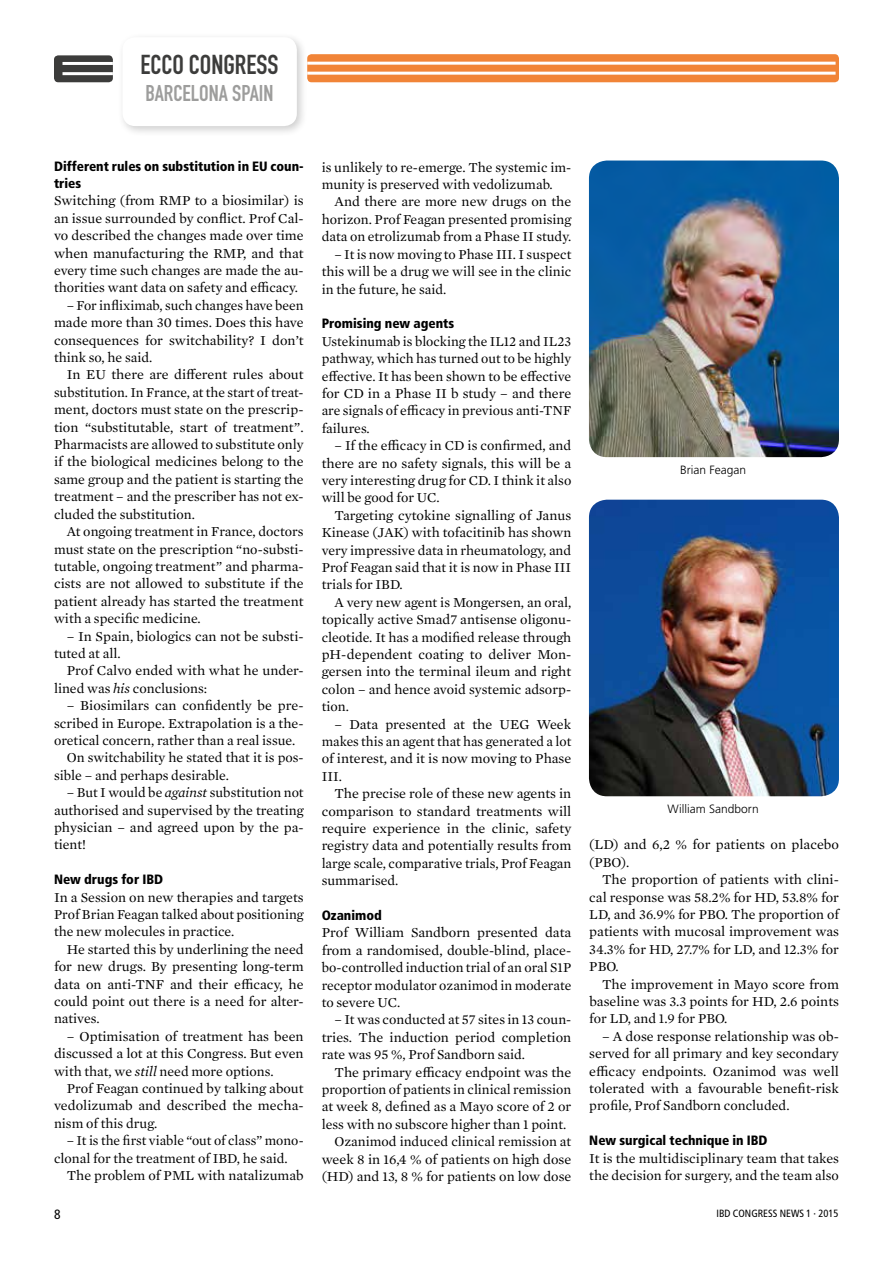
<style>
.page{position:relative;width:893px;height:1263px;background:#fff}
.page>*{position:absolute;margin:0;border:0;box-sizing:border-box;transform-origin:0 0}
.t1{font:27px "DIN Engschrift";color:#3c3c3b}
.t2{font:22.5px "DIN Engschrift";color:#9d9d9c}
.t3{font:13.95px/17.4px "Mercury Text G1";color:#000;text-align:justify}
.t4{font:900 condensed 13.5px/17.4px "Frutiger";color:#000}
.t5{font:condensed 13.5px "Frutiger";color:#000}
.t6{font:300 12px "Frutiger";color:#000}
.t7{font:condensed 10.5px "Frutiger";color:#000}
.s1{font-style:italic}
</style>
<div class="page">
<div style="left:54px;top:55px;width:59px;height:27px;background:#3c3c3b;border-radius:4px"></div>
<div style="left:117px;top:32px;width:191px;height:105px;background:#000;opacity:.2"></div>
<div style="left:123px;top:37px;width:174px;height:89px;background:#fff;border-radius:13px"></div>
<hr style="left:63px;top:62px;width:50px;height:3px;background:#fff">
<hr style="left:63px;top:72px;width:50px;height:3px;background:#fff">
<div style="left:307px;top:54px;width:532px;height:28px;background:#f18437;border-radius:4px"></div>
<hr style="left:307px;top:62px;width:529px;height:3px;background:#fff">
<hr style="left:307px;top:72px;width:529px;height:3px;background:#fff">
<img style="left:589px;top:161px;width:250px;height:296px">
<img style="left:589px;top:500px;width:250px;height:296px">
<h1 class="t1" style="left:140px;top:49px;width:139px">ECCO CONGRESS</h1>
<h2 class="t2" style="left:145px;top:80px;width:129px">BARCELONA SPAIN</h2>
<p class="t4" style="left:54px;top:157px;width:251px">Different rules on substitution in EU coun&shy;tries</p>
<p class="t3" style="left:54px;top:191px;width:251px">Switching (from RMP to a biosimilar) is an issue surrounded by conflict. Prof Cal&shy;vo described the changes made over time when manufacturing the RMP, and that every time such changes are made the au&shy;thorities want data on safety and efficacy.</p>
<p class="t3" style="left:54px;top:296px;width:251px;text-indent:13px">– For infliximab, such changes have been made more than 30 times. Does this have consequences for switchability? I don’t think so, he said.</p>
<p class="t3" style="left:54px;top:365px;width:251px;text-indent:13px">In EU there are different rules about substitution. In France, at the start of treat&shy;ment, doctors must state on the prescrip&shy;tion “substitutable, start of treatment”.<br>Pharmacists are allowed to substitute only if the biological medicines belong to the same group and the patient is starting the treatment – and the prescriber has not ex&shy;cluded the substitution.</p>
<p class="t3" style="left:54px;top:522px;width:251px;text-indent:13px">At ongoing treatment in France, doctors must state on the prescription “no-substi&shy;tutable, ongoing treatment” and pharma&shy;cists are not allowed to substitute if the patient already has started the treatment with a specific medicine.</p>
<p class="t3" style="left:54px;top:626px;width:251px;text-indent:13px">– In Spain, biologics can not be substi&shy;tuted at all.</p>
<p class="t3" style="left:54px;top:661px;width:251px;text-indent:13px">Prof Calvo ended with what he under&shy;lined was <span class="s1">his</span> conclusions:</p>
<p class="t3" style="left:67px;top:696px;width:238px">– Biosimilars can confidently be pre-</p>
<p class="t3" style="left:54px;top:713px;width:251px">scribed in Europe. Extrapolation is a the-</p>
<p class="t3" style="left:54px;top:731px;width:243px">oretical concern, rather than a real issue.</p>
<p class="t3" style="left:67px;top:748px;width:238px">On switchability he stated that it is pos-</p>
<p class="t3" style="left:54px;top:766px;width:176px">sible – and perhaps desirable.</p>
<p class="t3" style="left:54px;top:783px;width:251px;text-indent:13px">– But I would be <span class="s1">against</span> substitution not authorised and supervised by the treating physician – and agreed upon by the pa&shy;tient!</p>
<p class="t4" style="left:54px;top:871px;width:111px">New drugs for IBD</p>
<p class="t3" style="left:54px;top:887px;width:251px">In a Session on new therapies and targets Prof Brian Feagan talked about positioning the new molecules in practice.</p>
<p class="t3" style="left:54px;top:940px;width:251px;text-indent:13px">He started this by underlining the need for new drugs. By presenting long-term data on anti-TNF and their efficacy, he could point out there is a need for alter&shy;natives.</p>
<p class="t3" style="left:54px;top:1027px;width:251px;text-indent:13px">– Optimisation of treatment has been discussed a lot at this Congress. But even with that, we <span class="s1">still</span> need more options.</p>
<p class="t3" style="left:54px;top:1079px;width:251px;text-indent:13px">Prof Feagan continued by talking about vedolizumab and described the mecha&shy;nism of this drug.</p>
<p class="t3" style="left:54px;top:1131px;width:251px;text-indent:13px">– It is the first viable “out of class” mono&shy;clonal for the treatment of IBD, he said.</p>
<p class="t3" style="left:67px;top:1166px;width:238px">The problem of PML with natalizumab</p>
<p class="t3" style="left:322px;top:158px;width:251px">is unlikely to re-emerge. The systemic im&shy;munity is preserved with vedolizumab.</p>
<p class="t3" style="left:322px;top:192px;width:251px;text-indent:13px">And there are more new drugs on the horizon. Prof Feagan presented promising data on etrolizumab from a Phase II study.</p>
<p class="t3" style="left:322px;top:245px;width:251px;text-indent:13px">– It is now moving to Phase III. I suspect this will be a drug we will see in the clinic in the future, he said.</p>
<p class="t4" style="left:322px;top:315px;width:134px">Promising new agents</p>
<p class="t3" style="left:322px;top:332px;width:251px">Ustekinumab is blocking the IL12 and IL23 pathway, which has turned out to be highly effective. It has been shown to be effective for CD in a Phase II b study – and there are signals of efficacy in previous anti-TNF failures.</p>
<p class="t3" style="left:322px;top:436px;width:251px;text-indent:13px">– If the efficacy in CD is confirmed, and there are no safety signals, this will be a very interesting drug for CD. I think it also will be good for UC.</p>
<p class="t3" style="left:322px;top:506px;width:251px;text-indent:13px">Targeting cytokine signalling of Janus Kinease (JAK) with tofacitinib has shown very impressive data in rheumatology, and Prof Feagan said that it is now in Phase III trials for IBD.</p>
<p class="t3" style="left:322px;top:593px;width:251px;text-indent:13px">A very new agent is Mongersen, an oral, topically active Smad7 antisense oligonu&shy;cleotide. It has a modified release through pH-dependent coating to deliver Mon&shy;gersen into the terminal ileum and right colon – and hence avoid systemic adsorp&shy;tion.</p>
<p class="t3" style="left:322px;top:714px;width:251px;text-indent:13px">– Data presented at the UEG Week makes this an agent that has generated a lot of interest, and it is now moving to Phase III.</p>
<p class="t3" style="left:322px;top:784px;width:251px;text-indent:13px">The precise role of these new agents in comparison to standard treatments will require experience in the clinic, safety registry data and potentially results from large scale, comparative trials, Prof Feagan summarised.</p>
<p class="t4" style="left:322px;top:906px;width:62px">Ozanimod</p>
<p class="t3" style="left:322px;top:923px;width:251px">Prof William Sandborn presented data from a randomised, double-blind, place&shy;bo-controlled induction trial of an oral S1P receptor modulator ozanimod in moderate to severe UC.</p>
<p class="t3" style="left:322px;top:1010px;width:251px;text-indent:13px">– It was conducted at 57 sites in 13 coun&shy;tries. The induction period completion rate was 95 %, Prof Sandborn said.</p>
<p class="t3" style="left:334px;top:1062px;width:238px">The primary efficacy endpoint was the</p>
<p class="t3" style="left:322px;top:1080px;width:251px">proportion of patients in clinical remission</p>
<p class="t3" style="left:322px;top:1097px;width:251px">at week 8, defined as a Mayo score of 2 or</p>
<p class="t3" style="left:322px;top:1115px;width:246px">less with no subscore higher than 1 point.</p>
<p class="t3" style="left:334px;top:1132px;width:238px">Ozanimod induced clinical remission at</p>
<p class="t3" style="left:322px;top:1149px;width:251px">week 8 in 16,4 % of patients on high dose</p>
<p class="t3" style="left:322px;top:1167px;width:251px">(HD) and 13, 8 % for patients on low dose</p>
<p class="t6" style="left:680px;top:463px;width:68px">Brian Feagan</p>
<p class="t6" style="left:667px;top:802px;width:93px">William Sandborn</p>
<p class="t3" style="left:589px;top:835px;width:251px">(LD) and 6,2 % for patients on placebo (PBO).</p>
<p class="t3" style="left:589px;top:870px;width:251px;text-indent:13px">The proportion of patients with clini&shy;cal response was 58.2% for HD, 53.8% for LD, and 36.9% for PBO. The proportion of patients with mucosal improvement was 34.3% for HD, 27.7% for LD, and 12.3% for PBO.</p>
<p class="t3" style="left:589px;top:974px;width:251px;text-indent:13px">The improvement in Mayo score from baseline was 3.3 points for HD, 2.6 points for LD, and 1.9 for PBO.</p>
<p class="t3" style="left:589px;top:1027px;width:251px;text-indent:13px">– A dose response relationship was ob&shy;served for all primary and key secondary efficacy endpoints. Ozanimod was well tolerated with a favourable benefit-risk profile, Prof Sandborn concluded.</p>
<p class="t4" style="left:589px;top:1132px;width:180px">New surgical technique in IBD</p>
<p class="t3" style="left:589px;top:1148px;width:251px">It is the multidisciplinary team that takes the decision for surgery, and the team also</p>
<p class="t5" style="left:54px;top:1206px;width:8px">8</p>
<p class="t7" style="left:717px;top:1207px;width:123px">IBD CONGRESS NEWS 1 · 2015</p>
</div>
